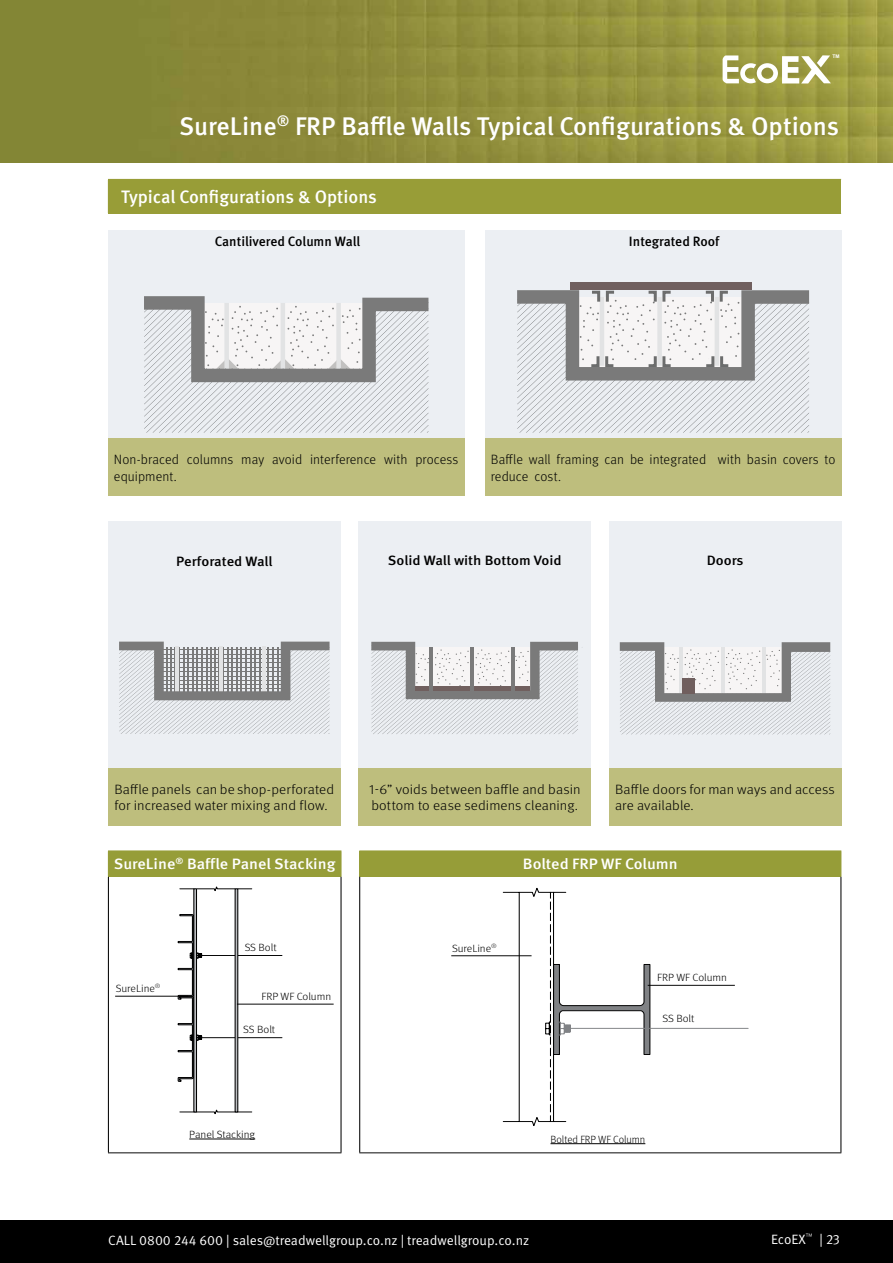
<style>
.page{position:relative;width:893px;height:1263px;background:#fff}
.page>*{position:absolute;margin:0;border:0;box-sizing:border-box;transform-origin:0 0}
.t1{font:500 25.5px "Meta Pro";color:#fff}
.t2{font:500 18px "Meta Pro";color:#fff}
.t3{font:500 15px "Meta Pro";color:#fff;scale:1.07 1}
.t4{font:300 13.5px/16.2px "Meta Pro";letter-spacing:.005em;color:#000;scale:1.07 1}
.t5{font:300 13.5px/16.2px "Meta Pro";letter-spacing:.005em;color:#000}
.t6{font:13.5px "Meta Pro Norm";color:#fff}
.t7{font:500 13.5px "Meta Pro";color:#000;scale:1.07 1}
.t8{font:500 13.5px "Meta Pro";color:#000}
.t9{font:300 10.5px "Meta Pro";color:#000;scale:1.07 1}
.t10{font:300 10.5px "Meta Pro";color:#000}
.t11{font:700 4.95px "Arial";color:#fff}
</style>
<div class="page">
<div style="left:0;top:1220px;width:893px;height:43px;background:#000"></div>
<img style="left:0;top:0;width:893px;height:162px">
<svg style="left:723px;top:55px;width:108px;height:28px"></svg>
<div style="left:108px;top:179px;width:733px;height:34px;background:#989d37"></div>
<hr style="left:108px;top:213px;width:733px;height:1px;background:#989d37">
<div style="left:108px;top:230px;width:356px;height:209px;background:#eceff3"></div>
<div style="left:108px;top:439px;width:356px;height:57px;background:#bebe7d"></div>
<svg style="left:144px;top:296px;width:285px;height:137px"></svg>
<div style="left:485px;top:230px;width:356px;height:209px;background:#eceff3"></div>
<div style="left:485px;top:439px;width:356px;height:57px;background:#bebe7d"></div>
<svg style="left:517px;top:290px;width:293px;height:143px"></svg>
<div style="left:570px;top:283px;width:182px;height:7px;background:#705f5e"></div>
<div style="left:358px;top:521px;width:233px;height:247px;background:#eceff3"></div>
<div style="left:358px;top:768px;width:233px;height:57px;background:#bebe7d"></div>
<div style="left:108px;top:521px;width:233px;height:247px;background:#eceff3"></div>
<div style="left:108px;top:768px;width:233px;height:57px;background:#bebe7d"></div>
<svg style="left:119px;top:642px;width:211px;height:92px"></svg>
<div style="left:609px;top:521px;width:232px;height:247px;background:#eceff3"></div>
<div style="left:609px;top:768px;width:232px;height:57px;background:#bebe7d"></div>
<svg style="left:620px;top:642px;width:210px;height:92px"></svg>
<div style="left:683px;top:678px;width:12px;height:15px;background:#705f5e"></div>
<svg style="left:371px;top:642px;width:212px;height:92px"></svg>
<div style="left:108px;top:851px;width:233px;height:25px;background:#969d38"></div>
<hr style="left:108px;top:850px;width:233px;height:1px;background:#969d38">
<svg style="left:341px;top:851px;width:1px;height:25px"></svg>
<hr style="left:108px;top:876px;width:233px;height:1px;background:#969d38">
<hr style="left:108px;top:877px;width:1px;height:275px;background:#000">
<hr style="left:341px;top:877px;width:1px;height:275px;background:#000">
<hr style="left:108px;top:1152px;width:233px;height:1px;background:#000">
<hr style="left:189px;top:1139px;width:66px;height:1px;background:#000">
<svg style="left:166px;top:886px;width:123px;height:229px"></svg>
<hr style="left:115px;top:996px;width:73px;height:1px;background:#000">
<hr style="left:237px;top:1004px;width:97px;height:1px;background:#000">
<div style="left:360px;top:851px;width:481px;height:25px;background:#969d38"></div>
<hr style="left:359px;top:850px;width:482px;height:1px;background:#969d38">
<svg style="left:359px;top:851px;width:1px;height:25px"></svg>
<hr style="left:359px;top:876px;width:482px;height:1px;background:#969d38">
<hr style="left:359px;top:877px;width:1px;height:275px;background:#000">
<hr style="left:840px;top:877px;width:1px;height:275px;background:#000">
<hr style="left:359px;top:1152px;width:482px;height:1px;background:#000">
<svg style="left:497px;top:887px;width:251px;height:239px"></svg>
<hr style="left:451px;top:955px;width:81px;height:1px;background:#000">
<hr style="left:648px;top:985px;width:87px;height:1px;background:#000">
<hr style="left:550px;top:1143px;width:95px;height:1px;background:#000">
<p class="t11" style="left:832px;top:52px;width:9px">TM</p>
<h1 class="t1" style="left:179px;top:106px;width:662px">SureLine<sup>®</sup> FRP Baffle Walls Typical Configurations &amp; Options</h1>
<h2 class="t2" style="left:121px;top:183px;width:257px">Typical Configurations &amp; Options</h2>
<p class="t8" style="left:215px;top:231px;width:147px">Cantilivered Column Wall</p>
<p class="t8" style="left:629px;top:231px;width:92px">Integrated Roof</p>
<p class="t5" style="left:114px;top:451px;width:346px">Non-braced columns may avoid interference with process equipment.</p>
<p class="t5" style="left:491px;top:451px;width:346px">Baffle wall framing can be integrated with basin covers to reduce cost.</p>
<p class="t7" style="left:176px;top:550px;width:92px">Perforated Wall</p>
<p class="t7" style="left:388px;top:550px;width:164px">Solid Wall with Bottom Void</p>
<p class="t7" style="left:707px;top:550px;width:36px">Doors</p>
<p class="t4" style="left:114px;top:780px;width:207px">Baffle panels can be shop-perforated for increased water mixing and flow.</p>
<p class="t3" style="left:114px;top:852px;width:209px">SureLine<sup>®</sup> Baffle Panel Stacking</p>
<p class="t9" style="left:116px;top:981px;width:43px">SureLine<sup>®</sup></p>
<p class="t9" style="left:245px;top:940px;width:31px">SS Bolt</p>
<p class="t9" style="left:261px;top:988px;width:67px">FRP WF Column</p>
<p class="t9" style="left:243px;top:1022px;width:31px">SS Bolt</p>
<p class="t4" style="left:369px;top:780px;width:200px">1-6” voids between baffle and basin bottom to ease sedimens cleaning.</p>
<p class="t4" style="left:615px;top:780px;width:207px">Baffle doors for man ways and access are available.</p>
<p class="t3" style="left:523px;top:852px;width:146px">Bolted FRP WF Column</p>
<p class="t9" style="left:452px;top:940px;width:43px">SureLine<sup>®</sup></p>
<p class="t9" style="left:657px;top:970px;width:67px">FRP WF Column</p>
<p class="t9" style="left:663px;top:1011px;width:31px">SS Bolt</p>
<p class="t9" style="left:189px;top:1127px;width:63px">Panel Stacking</p>
<p class="t10" style="left:550px;top:1131px;width:96px">Bolted FRP WF Column</p>
<p class="t6" style="left:108px;top:1230px;width:423px">CALL 0800 244 600 | sales@treadwellgroup.co.nz | treadwellgroup.co.nz</p>
<p class="t6" style="left:819px;top:1229px;width:22px">| 23</p>
<p class="t6" style="left:771px;top:1229px;width:43px">EcoEX<sup>™</sup></p>
</div>
